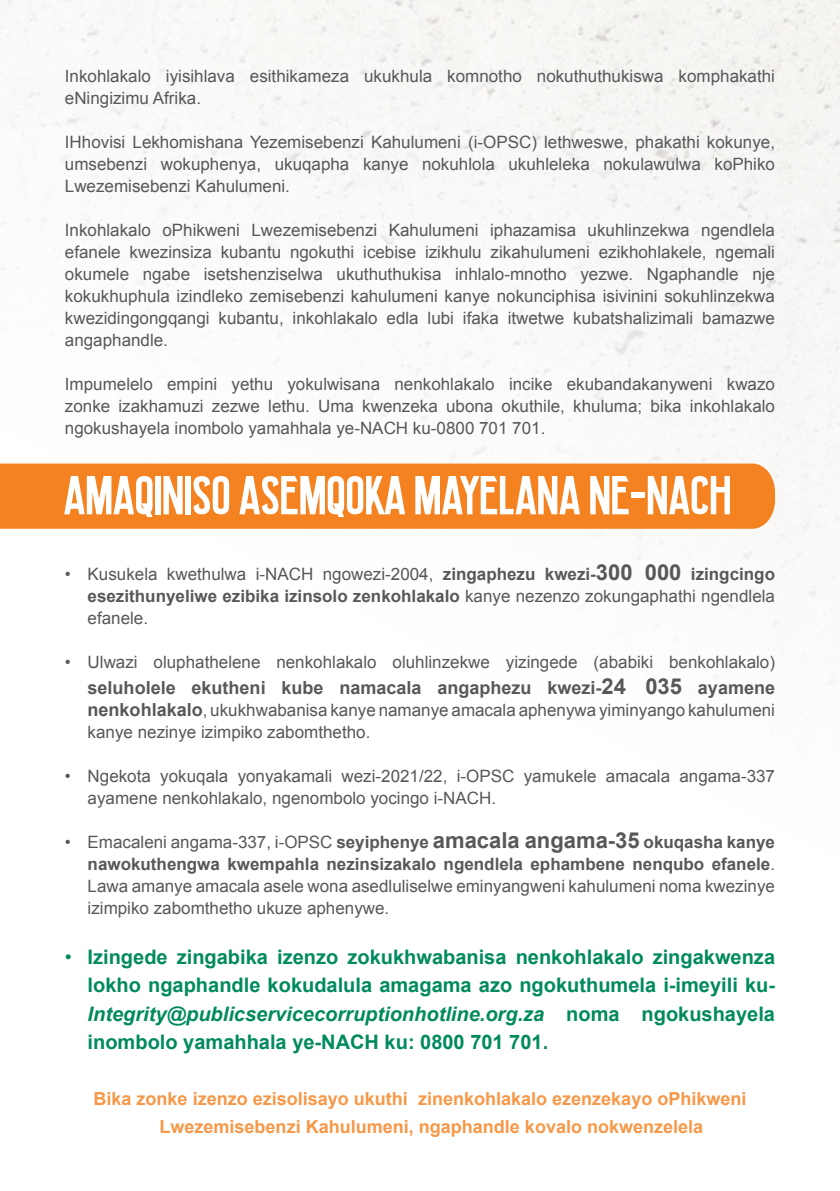
<style>
.page{position:relative;width:840px;height:1191px;background:#fff}
.page>*{position:absolute;margin:0;border:0;box-sizing:border-box;transform-origin:0 0}
.t1{font:56px "Avenged For Yourself";color:#fff}
.t2{font:700 20px/28px "Arial";color:#008a5e;text-align:justify}
.t3{font:700 18px/28px "Arial";color:#f79848}
.t4{font:700 18px "Arial";color:#57585a}
.t5{font:17px/22px "Arial";color:#57585a;text-align:justify}
.s1{font-weight:700}
.s2{font-weight:700;font-size:22px}
.s3{font-size:22px}
.s4{font-weight:700;font-size:18px}
.s5{font-weight:400}
.s6{font-style:italic}
</style>
<div class="page">
<img style="left:0;top:0;width:839px;height:684px">
<div style="left:0;top:463px;width:774px;height:66px;background:#f58220"></div>
<p class="t5" style="left:65px;top:65px;width:711px">Inkohlakalo iyisihlava esithikameza ukukhula komnotho nokuthuthukiswa komphakathi eNingizimu Afrika.</p>
<p class="t5" style="left:65px;top:131px;width:711px">IHhovisi Lekhomishana Yezemisebenzi Kahulumeni (i-OPSC) lethweswe, phakathi kokunye, umsebenzi wokuphenya, ukuqapha kanye nokuhlola ukuhleleka nokulawulwa koPhiko Lwezemisebenzi Kahulumeni.</p>
<p class="t5" style="left:65px;top:219px;width:711px">Inkohlakalo oPhikweni Lwezemisebenzi Kahulumeni iphazamisa ukuhlinzekwa ngendlela efanele kwezinsiza kubantu ngokuthi icebise izikhulu zikahulumeni ezikhohlakele, ngemali okumele ngabe isetshenziselwa ukuthuthukisa inhlalo-mnotho yezwe. Ngaphandle nje kokukhuphula izindleko zemisebenzi kahulumeni kanye nokunciphisa isivinini sokuhlinzekwa kwezidingongqangi kubantu, inkohlakalo edla lubi ifaka itwetwe kubatshalizimali bamazwe angaphandle.</p>
<p class="t5" style="left:65px;top:373px;width:711px">Impumelelo empini yethu yokulwisana nenkohlakalo incike ekubandakanyweni kwazo zonke izakhamuzi zezwe lethu. Uma kwenzeka ubona okuthile, khuluma; bika inkohlakalo ngokushayela inombolo yamahhala ye-NACH ku-0800 701 701.</p>
<p class="t1" style="left:65px;top:470px;width:669px">AMAQINISO ASEMQOKA MAYELANA NE-NACH</p>
<p class="t5" style="left:88px;top:563px;width:688px;text-indent:-23px">• Kusukela kwethulwa i-NACH ngowezi-2004, <span class="s1">zingaphezu kwezi-</span><span class="s2">300 000</span> <span class="s1">izingcingo esezithunyeliwe ezibika izinsolo zenkohlakalo</span> kanye nezenzo zokungaphathi ngendlela efanele.</p>
<p class="t5" style="left:65px;top:651px;width:711px">• Ulwazi oluphathelene nenkohlakalo oluhlinzekwe yizingede (ababiki benkohlakalo)</p>
<p class="t4" style="left:88px;top:676px;width:688px">seluholele ekutheni kube namacala angaphezu kwezi-<span class="s3">24 035</span> ayamene</p>
<p class="t5" style="left:88px;top:699px;width:688px"><span class="s4">nenkohlakalo</span>, ukukhwabanisa kanye namanye amacala aphenywa yiminyango kahulumeni kanye nezinye izimpiko zabomthetho.</p>
<p class="t5" style="left:88px;top:765px;width:688px;text-indent:-23px">• Ngekota yokuqala yonyakamali wezi-2021/22, i-OPSC yamukele amacala angama-337 ayamene nenkohlakalo, ngenombolo yocingo i-NACH.</p>
<p class="t5" style="left:88px;top:831px;width:688px;text-indent:-23px">• Emacaleni angama-337, i-OPSC <span class="s1">seyiphenye</span> <span class="s2">amacala angama-35</span> <span class="s1">okuqasha kanye nawokuthengwa kwempahla nezinsizakalo ngendlela ephambene nenqubo efanele</span>.<br>Lawa amanye amacala asele wona asedluliselwe eminyangweni kahulumeni noma kwezinye izimpiko zabomthetho ukuze aphenywe.</p>
<p class="t2" style="left:88px;top:944px;width:688px;text-indent:-23px"><span class="s5">•</span> Izingede zingabika izenzo zokukhwabanisa nenkohlakalo zingakwenza lokho ngaphandle kokudalula amagama azo ngokuthumela i-imeyili ku-<span class="s6">Integrity@publicservicecorruptionhotline.org.za</span> noma ngokushayela inombolo yamahhala ye-NACH ku: 0800 701 701.</p>
<p class="t3" style="left:159px;top:1084px;width:588px;text-indent:-66px">Bika zonke izenzo ezisolisayo ukuthi zinenkohlakalo ezenzekayo oPhikweni<br>Lwezemisebenzi Kahulumeni, ngaphandle kovalo nokwenzelela</p>
</div>
